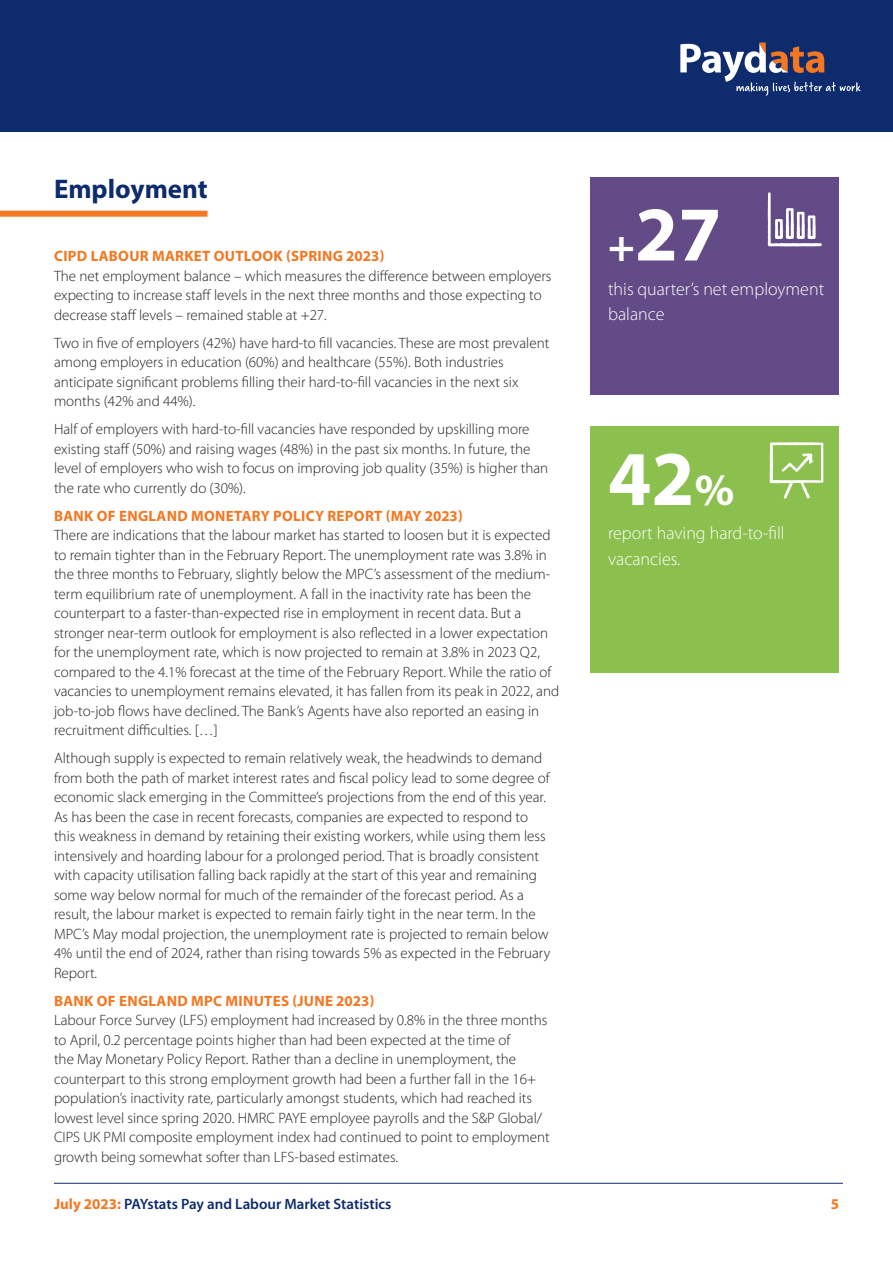
<style>
.page{position:relative;width:893px;height:1263px;background:#fff}
.page>*{position:absolute;margin:0;border:0;box-sizing:border-box;transform-origin:0 0}
.t1{font:700 78px "Myriad Pro";color:#fff}
.t2{font:700 27px "Myriad Pro";color:#0d2b6d}
.t3{font:300 18px/25.5px "Myriad Pro";color:#fff}
.t4{font:300 15px/19.5px "Myriad Pro";color:#231f20}
.t5{font:700 15px "Myriad Pro";letter-spacing:.02em;color:#f47721}
.t6{font:600 15px "Myriad Pro";color:#0d2b6d}
.s1{font-size:45px}
.s2{font-weight:700;color:#f47721}
</style>
<div class="page">
<div style="left:0;top:211px;width:207px;height:6px;background:#f47721"></div>
<div style="left:590px;top:178px;width:249px;height:217px;background:#624b86"></div>
<svg style="left:768px;top:192px;width:54px;height:55px"></svg>
<div style="left:590px;top:426px;width:249px;height:247px;background:#8bc04e"></div>
<svg style="left:770px;top:442px;width:53px;height:57px"></svg>
<div style="left:0;top:0;width:893px;height:132px;background:#0d2b6d"></div>
<svg style="left:680px;top:43px;width:181px;height:53px"></svg>
<hr style="left:54px;top:1183px;width:789px;height:1px;background:#0d2b6d">
<p class="t2" style="left:54px;top:171px;width:155px">Employment</p>
<p class="t5" style="left:54px;top:246px;width:332px">CIPD LABOUR MARKET OUTLOOK (SPRING 2023)</p>
<p class="t4" style="left:54px;top:266px;width:499px">The net employment balance – which measures the difference between employers expecting to increase staff levels in the next three months and those expecting to decrease staff levels – remained stable at +27.</p>
<p class="t4" style="left:54px;top:333px;width:497px">Two in five of employers (42%) have hard-to fill vacancies. These are most prevalent among employers in education (60%) and healthcare (55%). Both industries anticipate significant problems filling their hard-to-fill vacancies in the next six months (42% and 44%).</p>
<p class="t4" style="left:54px;top:419px;width:496px">Half of employers with hard-to-fill vacancies have responded by upskilling more existing staff (50%) and raising wages (48%) in the past six months. In future, the level of employers who wish to focus on improving job quality (35%) is higher than the rate who currently do (30%).</p>
<p class="t5" style="left:54px;top:506px;width:410px">BANK OF ENGLAND MONETARY POLICY REPORT (MAY 2023)</p>
<p class="t4" style="left:54px;top:525px;width:507px">There are indications that the labour market has started to loosen but it is expected to remain tighter than in the February Report. The unemployment rate was 3.8% in the three months to February, slightly below the MPC’s assessment of the medium&shy;term equilibrium rate of unemployment. A fall in the inactivity rate has been the counterpart to a faster-than-expected rise in employment in recent data. But a stronger near-term outlook for employment is also reflected in a lower expectation for the unemployment rate, which is now projected to remain at 3.8% in 2023 Q2, compared to the 4.1% forecast at the time of the February Report. While the ratio of vacancies to unemployment remains elevated, it has fallen from its peak in 2022, and job-to-job flows have declined. The Bank’s Agents have also reported an easing in recruitment difficulties. […]</p>
<p class="t4" style="left:54px;top:748px;width:498px">Although supply is expected to remain relatively weak, the headwinds to demand from both the path of market interest rates and fiscal policy lead to some degree of economic slack emerging in the Committee’s projections from the end of this year.<br>As has been the case in recent forecasts, companies are expected to respond to this weakness in demand by retaining their existing workers, while using them less intensively and hoarding labour for a prolonged period. That is broadly consistent with capacity utilisation falling back rapidly at the start of this year and remaining some way below normal for much of the remainder of the forecast period. As a result, the labour market is expected to remain fairly tight in the near term. In the MPC’s May modal projection, the unemployment rate is projected to remain below 4% until the end of 2024, rather than rising towards 5% as expected in the February Report.</p>
<p class="t5" style="left:54px;top:991px;width:322px">BANK OF ENGLAND MPC MINUTES (JUNE 2023)</p>
<p class="t4" style="left:54px;top:1010px;width:497px">Labour Force Survey (LFS) employment had increased by 0.8% in the three months to April, 0.2 percentage points higher than had been expected at the time of<br>the May Monetary Policy Report. Rather than a decline in unemployment, the counterpart to this strong employment growth had been a further fall in the 16+ population’s inactivity rate, particularly amongst students, which had reached its lowest level since spring 2020. HMRC PAYE employee payrolls and the S&amp;P Global/ CIPS UK PMI composite employment index had continued to point to employment growth being somewhat softer than LFS-based estimates.</p>
<p class="t1" style="left:608px;top:183px;width:115px"><span class="s1">+</span>27</p>
<p class="t3" style="left:608px;top:276px;width:218px">this quarter’s net employment balance</p>
<p class="t1" style="left:608px;top:428px;width:128px">42<span class="s1">%</span></p>
<p class="t3" style="left:608px;top:520px;width:178px">report having hard-to-fill vacancies.</p>
<p class="t6" style="left:54px;top:1195px;width:339px"><span class="s2">July 2023:</span> PAYstats Pay and Labour Market Statistics</p>
<p class="t5" style="left:831px;top:1194px;width:10px">5</p>
</div>
